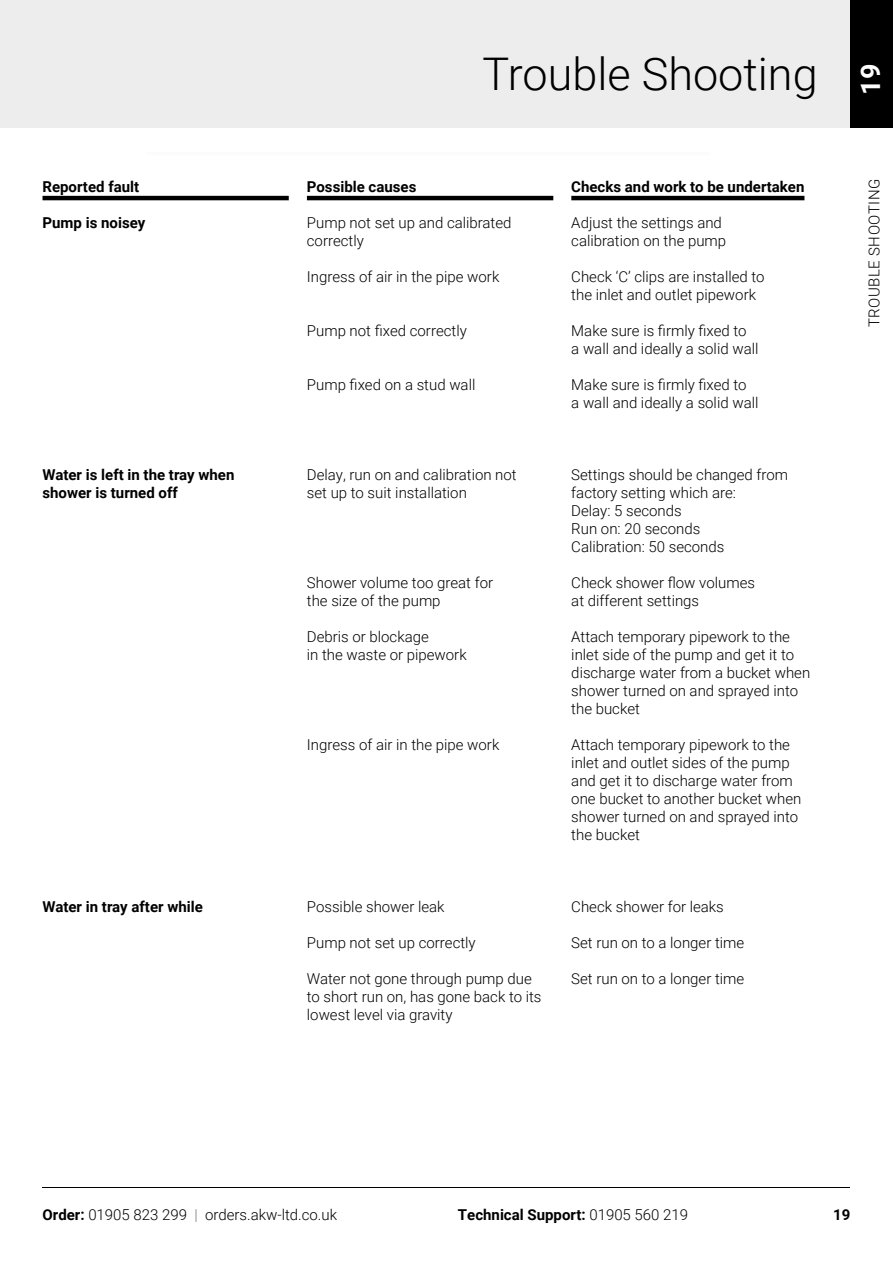
<style>
.page{position:relative;width:893px;height:1263px;background:#fff}
.page>*{position:absolute;margin:0;border:0;box-sizing:border-box;transform-origin:0 0}
.t1{font:300 45px "Roboto";color:#000}
.t2{font:700 27px "Roboto";color:#fdfdfd}
.AKW_TOC_LH{font:300 15px/18px "Roboto";color:#000}
.AKW_TOC_LH-2{font:700 15px "Roboto";color:#000}
.AKW_TOC_LH-3{font:300 15px "Roboto";letter-spacing:.035em;color:#000}
.s1{font-weight:700}
.s2{color:#767676}
.s3{font-weight:300}
</style>
<div class="page">
<div style="left:0;top:0;width:893px;height:128px;background:#ededed"></div>
<div style="left:850px;top:0;width:43px;height:128px;background:#000"></div>
<hr style="left:43px;top:1187px;width:807px;height:1px;background:#000">
<hr style="left:43px;top:196px;width:246px;height:4px;background:#000">
<hr style="left:307px;top:196px;width:246px;height:4px;background:#000">
<hr style="left:571px;top:196px;width:233px;height:4px;background:#000">
<h1 class="t1" style="left:483px;top:42px;width:336px">Trouble Shooting</h1>
<h2 class="t2" style="left:852px;top:95px;width:32px;rotate:-90deg">19</h2>
<p class="AKW_TOC_LH-2" style="left:43px;top:176px;width:98px">Reported fault</p>
<p class="AKW_TOC_LH-2" style="left:43px;top:212px;width:104px">Pump is noisey</p>
<p class="AKW_TOC_LH-2" style="left:307px;top:176px;width:111px">Possible causes</p>
<p class="AKW_TOC_LH" style="left:307px;top:213px;width:206px">Pump not set up and calibrated correctly</p>
<p class="AKW_TOC_LH" style="left:307px;top:267px;width:194px">Ingress of air in the pipe work</p>
<p class="AKW_TOC_LH" style="left:307px;top:321px;width:161px">Pump not fixed correctly</p>
<p class="AKW_TOC_LH" style="left:307px;top:375px;width:170px">Pump fixed on a stud wall</p>
<p class="AKW_TOC_LH-2" style="left:571px;top:176px;width:235px">Checks and work to be undertaken</p>
<p class="AKW_TOC_LH" style="left:571px;top:213px;width:152px">Adjust the settings and</p>
<p class="AKW_TOC_LH" style="left:571px;top:231px;width:156px">calibration on the pump</p>
<p class="AKW_TOC_LH" style="left:571px;top:267px;width:195px">Check ‘C’ clips are installed to</p>
<p class="AKW_TOC_LH" style="left:571px;top:285px;width:186px">the inlet and outlet pipework</p>
<p class="AKW_TOC_LH" style="left:571px;top:321px;width:177px">Make sure is firmly fixed to</p>
<p class="AKW_TOC_LH" style="left:571px;top:339px;width:189px">a wall and ideally a solid wall</p>
<p class="AKW_TOC_LH" style="left:571px;top:375px;width:177px">Make sure is firmly fixed to</p>
<p class="AKW_TOC_LH" style="left:571px;top:393px;width:189px">a wall and ideally a solid wall</p>
<p class="AKW_TOC_LH-3" style="left:864px;top:327px;width:150px;rotate:-90deg">Trou ble Shooting</p>
<p class="AKW_TOC_LH-2" style="left:43px;top:464px;width:193px">Water is left in the tray when</p>
<p class="AKW_TOC_LH-2" style="left:43px;top:482px;width:137px">shower is turned off</p>
<p class="AKW_TOC_LH" style="left:307px;top:465px;width:211px">Delay, run on and calibration not</p>
<p class="AKW_TOC_LH" style="left:307px;top:483px;width:161px">set up to suit installation</p>
<p class="AKW_TOC_LH" style="left:307px;top:573px;width:188px">Shower volume too great for</p>
<p class="AKW_TOC_LH" style="left:307px;top:591px;width:135px">the size of the pump</p>
<p class="AKW_TOC_LH" style="left:307px;top:627px;width:123px">Debris or blockage</p>
<p class="AKW_TOC_LH" style="left:307px;top:645px;width:161px">in the waste or pipework</p>
<p class="AKW_TOC_LH" style="left:307px;top:735px;width:194px">Ingress of air in the pipe work</p>
<p class="AKW_TOC_LH" style="left:571px;top:465px;width:218px">Settings should be changed from</p>
<p class="AKW_TOC_LH" style="left:571px;top:483px;width:166px">factory setting which are:</p>
<p class="AKW_TOC_LH" style="left:571px;top:501px;width:112px">Delay: 5 seconds</p>
<p class="AKW_TOC_LH" style="left:571px;top:519px;width:130px">Run on: 20 seconds</p>
<p class="AKW_TOC_LH" style="left:571px;top:537px;width:155px">Calibration: 50 seconds</p>
<p class="AKW_TOC_LH" style="left:571px;top:573px;width:185px">Check shower flow volumes</p>
<p class="AKW_TOC_LH" style="left:571px;top:591px;width:129px">at different settings</p>
<p class="AKW_TOC_LH" style="left:571px;top:627px;width:240px">Attach temporary pipework to the inlet side of the pump and get it to discharge water from a bucket when shower turned on and sprayed into the bucket</p>
<p class="AKW_TOC_LH" style="left:571px;top:735px;width:232px">Attach temporary pipework to the inlet and outlet sides of the pump and get it to discharge water from one bucket to another bucket when shower turned on and sprayed into the bucket</p>
<p class="AKW_TOC_LH-2" style="left:43px;top:896px;width:162px">Water in tray after while</p>
<p class="AKW_TOC_LH" style="left:307px;top:897px;width:139px">Possible shower leak</p>
<p class="AKW_TOC_LH" style="left:307px;top:933px;width:170px">Pump not set up correctly</p>
<p class="AKW_TOC_LH" style="left:307px;top:969px;width:226px">Water not gone through pump due</p>
<p class="AKW_TOC_LH" style="left:307px;top:987px;width:236px">to short run on, has gone back to its</p>
<p class="AKW_TOC_LH" style="left:307px;top:1005px;width:147px">lowest level via gravity</p>
<p class="AKW_TOC_LH" style="left:571px;top:897px;width:154px">Check shower for leaks</p>
<p class="AKW_TOC_LH" style="left:571px;top:933px;width:174px">Set run on to a longer time</p>
<p class="AKW_TOC_LH" style="left:571px;top:969px;width:174px">Set run on to a longer time</p>
<p class="AKW_TOC_LH" style="left:43px;top:1205px;width:296px"><span class="s1">Order:</span> 01905 823 299 <span class="s2">|</span> orders.akw-ltd.co.uk</p>
<p class="AKW_TOC_LH-2" style="left:458px;top:1204px;width:232px">Technical Support: <span class="s3">01905 560 219</span></p>
<p class="AKW_TOC_LH-2" style="left:833px;top:1204px;width:19px">19</p>
</div>
